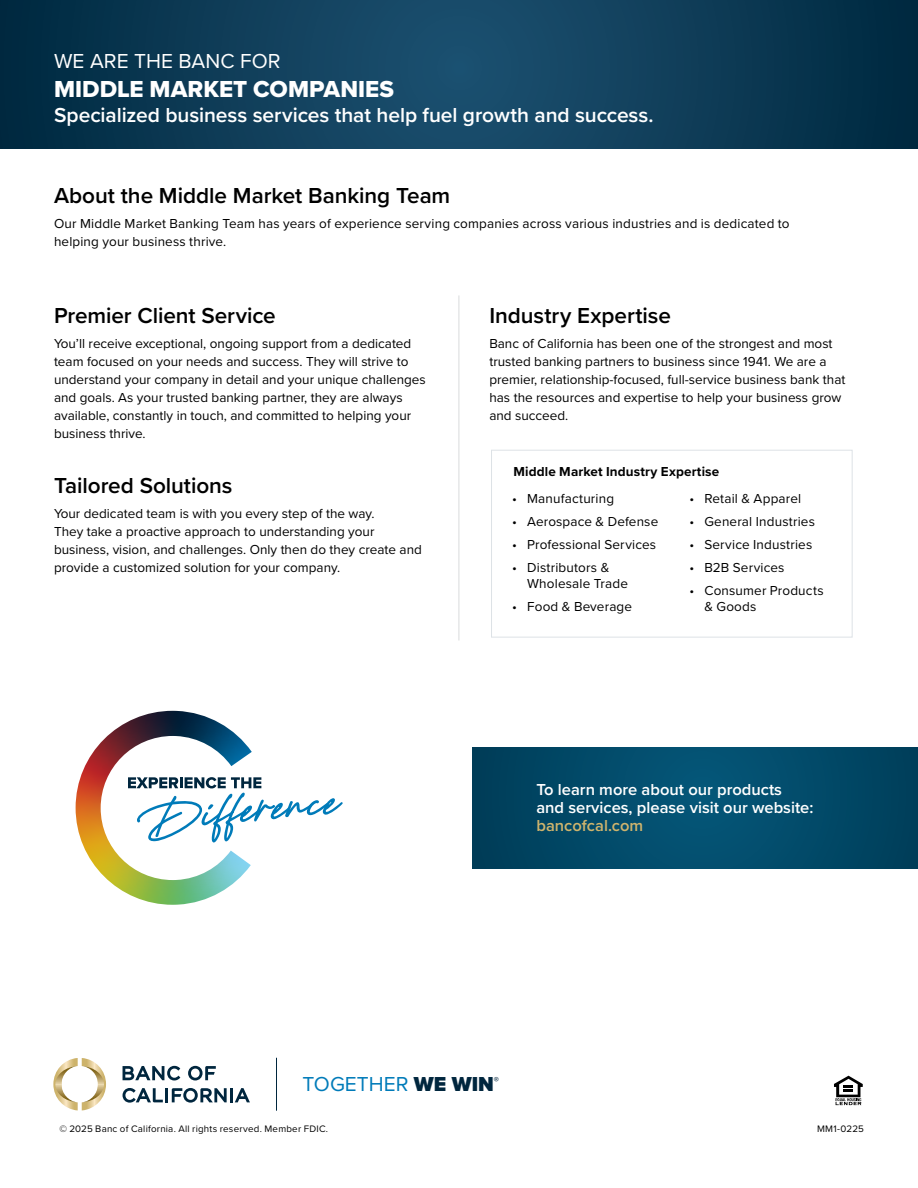
<style>
.page{position:relative;width:918px;height:1188px;background:#fff}
.page>*{position:absolute;margin:0;border:0;box-sizing:border-box;transform-origin:0 0}
.Heading{font:24px "Proxima Nova Extrabld";color:#fff}
.Body{font:600 22.5px "Proxima Nova";letter-spacing:-.005em;color:#000}
.Heading-2{font:600 21px "Proxima Nova";letter-spacing:-.005em;color:#fff}
.Heading-3{font:21px "Proxima Nova";letter-spacing:.005em;color:#fff}
.t1{font:21px "Proxima Nova";color:#007bb9}
.Title_11_14_SemiBold{font:600 16.5px/18px "Proxima Nova";color:#fff}
.Body-2{font:13.5px/18px "Proxima Nova";color:#000}
.BULLIT-ada{font:13.5px/16.2px "Proxima Nova";letter-spacing:.01em;color:#000}
.BODY-ada{font:13.5px/18px "Proxima Nova";letter-spacing:.01em;color:#000}
.BODY-ada-2{font:700 13.5px "Proxima Nova";letter-spacing:.01em;color:#000}
.Copyright{font:9.75px "Proxima Nova";letter-spacing:.025em;color:#000}
.Details_Body{font:9.75px "Proxima Nova";letter-spacing:.01em;color:#000}
.s1{color:#cfb46d}
.s2{font-weight:900;color:#00263e}
</style>
<div class="page">
<div style="left:491px;top:450px;width:362px;height:188px;border:1px solid #dde2e6"></div>
<svg style="left:0;top:0;width:918px;height:148px;background:#0d3c57"></svg>
<svg style="left:53px;top:1058px;width:53px;height:52px"></svg>
<hr style="left:230px;top:1088px;width:3px;height:14px;background:#00263e">
<svg style="left:235px;top:1088px;width:15px;height:14px"></svg>
<svg style="left:123px;top:1088px;width:104px;height:15px"></svg>
<svg style="left:188px;top:1066px;width:28px;height:14px"></svg>
<svg style="left:123px;top:1066px;width:57px;height:14px"></svg>
<hr style="left:276px;top:1058px;width:1px;height:53px;background:#00263e">
<svg style="left:834px;top:1076px;width:29px;height:29px"></svg>
<hr style="left:458px;top:295px;width:2px;height:346px;background:#e6e7e8">
<svg style="left:472px;top:747px;width:446px;height:121px;background:#014968"></svg>
<svg style="left:76px;top:711px;width:267px;height:194px"></svg>
<p class="Heading-3" style="left:54px;top:45px;width:228px">WE ARE THE BANC FOR</p>
<p class="Heading" style="left:54px;top:71px;width:342px">MIDDLE MARKET COMPANIES</p>
<p class="Heading-2" style="left:54px;top:99px;width:601px">Specialized business services that help fuel growth and success.</p>
<p class="Body" style="left:54px;top:179px;width:398px">About the Middle Market Banking Team</p>
<p class="BODY-ada" style="left:54px;top:214px;width:737px">Our Middle Market Banking Team has years of experience serving companies across various industries and is dedicated to helping your business thrive.</p>
<p class="Body" style="left:54px;top:299px;width:223px">Premier Client Service</p>
<p class="Body-2" style="left:54px;top:334px;width:373px">You’ll receive exceptional, ongoing support from a dedicated team focused on your needs and success. They will strive to understand your company in detail and your unique challenges and goals. As your trusted banking partner, they are always available, constantly in touch, and committed to helping your business thrive.</p>
<p class="Body" style="left:54px;top:469px;width:180px">Tailored Solutions</p>
<p class="Body-2" style="left:54px;top:504px;width:369px">Your dedicated team is with you every step of the way.<br>They take a proactive approach to understanding your business, vision, and challenges. Only then do they create and provide a customized solution for your company.</p>
<p class="Body" style="left:489px;top:299px;width:183px">Industry Expertise</p>
<p class="Body-2" style="left:489px;top:334px;width:358px">Banc of California has been one of the strongest and most trusted banking partners to business since 1941. We are a premier, relationship-focused, full-service business bank that has the resources and expertise to help your business grow and succeed.</p>
<p class="BODY-ada-2" style="left:514px;top:461px;width:207px">Middle Market Industry Expertise</p>
<p class="BULLIT-ada" style="left:512px;top:490px;width:103px">• Manufacturing</p>
<p class="BULLIT-ada" style="left:512px;top:513px;width:148px">• Aerospace &amp; Defense</p>
<p class="BULLIT-ada" style="left:512px;top:536px;width:145px">• Professional Services</p>
<p class="BULLIT-ada" style="left:527px;top:559px;width:102px;text-indent:-15px">• Distributors &amp;<br>Wholesale Trade</p>
<p class="BULLIT-ada" style="left:512px;top:598px;width:122px">• Food &amp; Beverage</p>
<p class="BULLIT-ada" style="left:689px;top:490px;width:113px">• Retail &amp; Apparel</p>
<p class="BULLIT-ada" style="left:689px;top:513px;width:127px">• General Industries</p>
<p class="BULLIT-ada" style="left:689px;top:536px;width:124px">• Service Industries</p>
<p class="BULLIT-ada" style="left:689px;top:559px;width:97px">• B2B Services</p>
<p class="BULLIT-ada" style="left:704px;top:582px;width:121px;text-indent:-15px">• Consumer Products &amp; Goods</p>
<p class="Title_11_14_SemiBold" style="left:536px;top:780px;width:279px">To learn more about our products and services, please visit our website: <span class="s1">bancofcal.com</span></p>
<p class="t1" style="left:303px;top:1069px;width:198px">TOGETHER <span class="s2">WE WIN</span><sup>®</sup></p>
<p class="Copyright" style="left:59px;top:1121px;width:270px">© 2025 Banc of California. All rights reserved. Member FDIC.</p>
<p class="Details_Body" style="left:817px;top:1121px;width:48px">MM1-0225</p>
</div>
